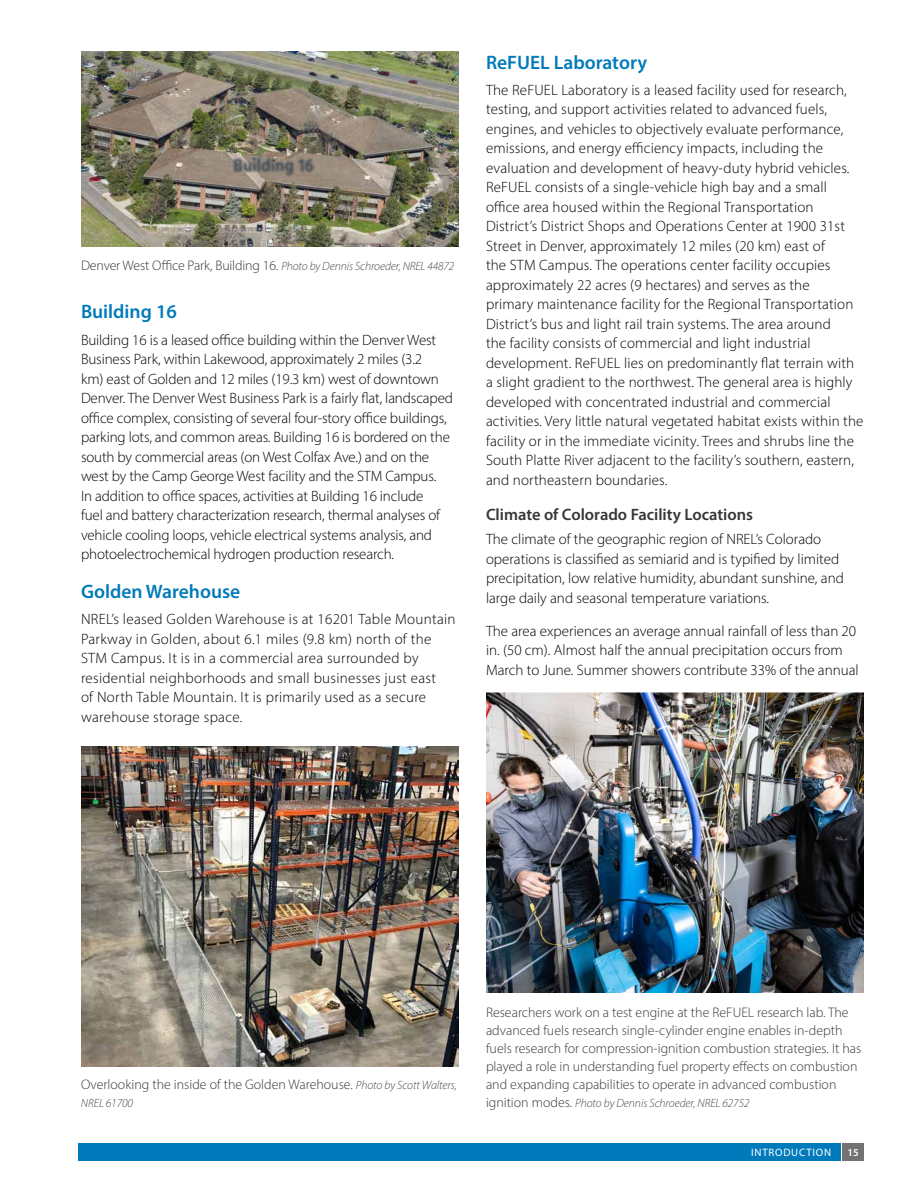
<style>
.page{position:relative;width:918px;height:1188px;background:#fff}
.page>*{position:absolute;margin:0;border:0;box-sizing:border-box;transform-origin:0 0}
.t1{font:600 19.5px "Myriad Pro";color:#007abb}
.t2{font:600 16.5px "Myriad Pro";color:#363636}
.t3{font:300 15px/19.5px "Myriad Pro";letter-spacing:.01em;color:#000}
.t4{font:300 15px/19.5px "Myriad Pro";letter-spacing:-.01em;color:#000}
.t5{font:300 13.8px/18px "Myriad Pro";color:#363636}
.t6{font:italic 300 12px "Myriad Pro";letter-spacing:-.005em;color:#4a4b4b}
.t7{font:10.8px "Myriad Pro";letter-spacing:.07em;color:#fff}
.t8{font:600 10.5px "Myriad Pro";color:#fff}
.s1{font-style:normal;font-size:13.8px;color:#363636}
.s2{font-style:italic;font-size:12px;color:#4a4b4b}
</style>
<div class="page">
<img style="left:81px;top:52px;width:378px;height:194px">
<svg style="left:232px;top:156px;width:84px;height:21px"></svg>
<img style="left:81px;top:746px;width:378px;height:320px">
<img style="left:486px;top:692px;width:378px;height:301px">
<div style="left:842px;top:1144px;width:22px;height:17px;background:#727273"></div>
<div style="left:78px;top:1144px;width:762px;height:17px;background:#007abb"></div>
<p class="t6" style="left:81px;top:259px;width:375px"><span class="s1">Denver West Ofce Park, Building 16.</span> Photo by Dennis Schroeder, NREL 44872</p>
<h3 class="t1" style="left:81px;top:299px;width:97px">Building 16</h3>
<p class="t4" style="left:81px;top:330px;width:373px">Building 16 is a leased ofce building within the Denver West Business Park, within Lakewood, approximately 2 miles (3.2<br>km) east of Golden and 12 miles (19.3 km) west of downtown Denver. The Denver West Business Park is a fairly fat, landscaped ofce complex, consisting of several four-story ofce buildings, parking lots, and common areas. Building 16 is bordered on the south by commercial areas (on West Colfax Ave.) and on the west by the Camp George West facility and the STM Campus.<br>In addition to ofce spaces, activities at Building 16 include<br>fuel and battery characterization research, thermal analyses of vehicle cooling loops, vehicle electrical systems analysis, and photoelectrochemical hydrogen production research.</p>
<h3 class="t1" style="left:81px;top:579px;width:161px">Golden Warehouse</h3>
<p class="t3" style="left:81px;top:609px;width:376px">NREL’s leased Golden Warehouse is at 16201 Table Mountain Parkway in Golden, about 6.1 miles (9.8 km) north of the STM Campus. It is in a commercial area surrounded by residential neighborhoods and small businesses just east<br>of North Table Mountain. It is primarily used as a secure warehouse storage space.</p>
<h3 class="t1" style="left:486px;top:50px;width:163px">ReFUEL Laboratory</h3>
<p class="t3" style="left:486px;top:80px;width:379px">The ReFUEL Laboratory is a leased facility used for research, testing, and support activities related to advanced fuels, engines, and vehicles to objectively evaluate performance, emissions, and energy efciency impacts, including the evaluation and development of heavy-duty hybrid vehicles.<br>ReFUEL consists of a single-vehicle high bay and a small ofce area housed within the Regional Transportation District’s District Shops and Operations Center at 1900 31st Street in Denver, approximately 12 miles (20 km) east of<br>the STM Campus. The operations center facility occupies approximately 22 acres (9 hectares) and serves as the<br>primary maintenance facility for the Regional Transportation District’s bus and light rail train systems. The area around<br>the facility consists of commercial and light industrial development. ReFUEL lies on predominantly fat terrain with a slight gradient to the northwest. The general area is highly developed with concentrated industrial and commercial activities. Very little natural vegetated habitat exists within the facility or in the immediate vicinity. Trees and shrubs line the South Platte River adjacent to the facility’s southern, eastern, and northeastern boundaries.</p>
<h4 class="t2" style="left:486px;top:504px;width:269px">Climate of Colorado Facility Locations</h4>
<p class="t3" style="left:486px;top:529px;width:359px">The climate of the geographic region of NREL’s Colorado operations is classifed as semiarid and is typifed by limited precipitation, low relative humidity, abundant sunshine, and large daily and seasonal temperature variations.</p>
<p class="t3" style="left:486px;top:621px;width:374px">The area experiences an average annual rainfall of less than 20 in. (50 cm). Almost half the annual precipitation occurs from<br>March to June. Summer showers contribute 33% of the annual</p>
<p class="t5" style="left:81px;top:1075px;width:377px">Overlooking the inside of the Golden Warehouse. <span class="s2">Photo by Scott Walters,</span></p>
<p class="t6" style="left:81px;top:1096px;width:54px">NREL 61700</p>
<p class="t5" style="left:486px;top:1003px;width:377px">Researchers work on a test engine at the ReFUEL research lab. The advanced fuels research single-cylinder engine enables in-depth fuels research for compression-ignition combustion strategies. It has played a role in understanding fuel property efects on combustion and expanding capabilities to operate in advanced combustion</p>
<p class="t6" style="left:486px;top:1096px;width:265px"><span class="s1">ignition modes.</span> Photo by Dennis Schroeder, NREL 62752</p>
<p class="t7" style="left:751px;top:1146px;width:81px">INTRODUCTION</p>
<p class="t8" style="left:848px;top:1146px;width:13px">15</p>
</div>
